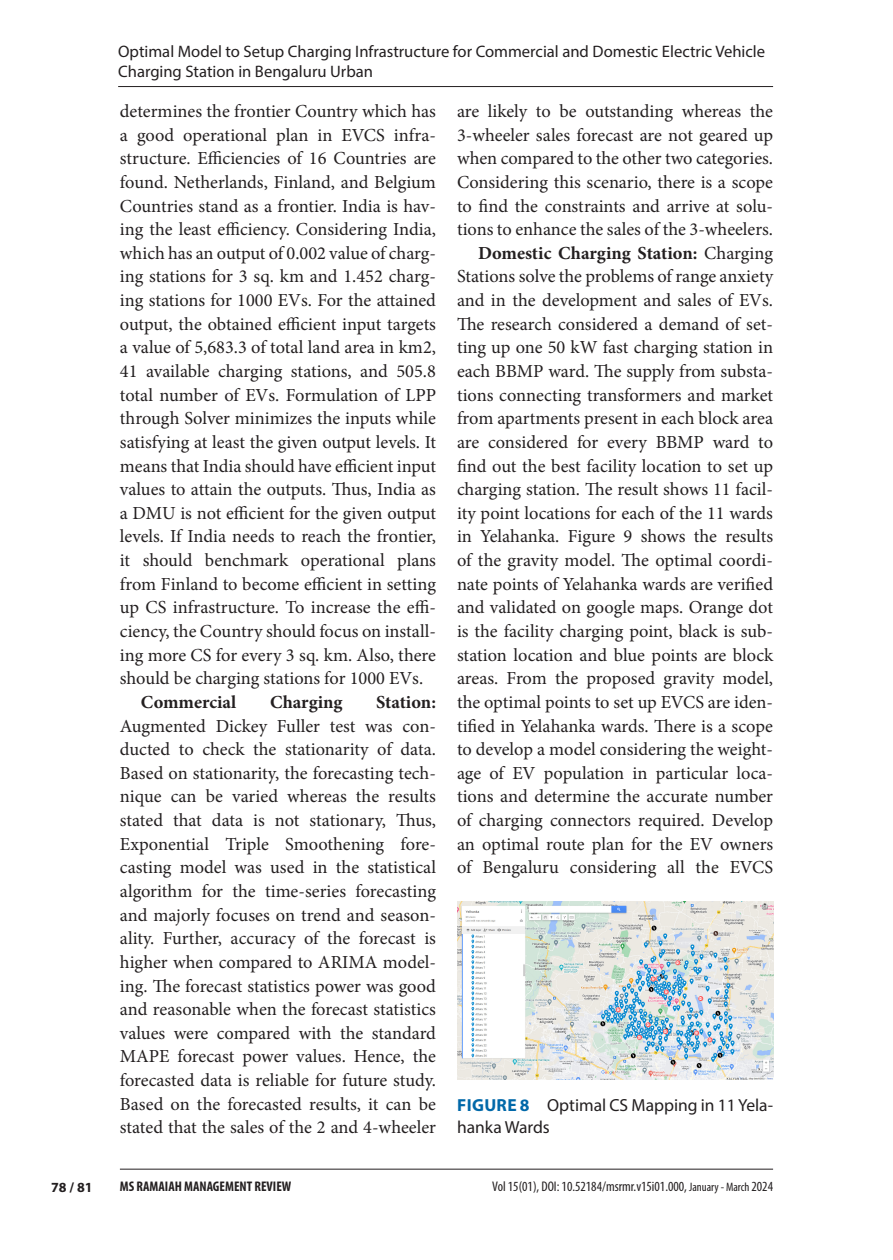
<style>
.page{position:relative;width:893px;height:1260px;background:#fff}
.page>*{position:absolute;margin:0;border:0;box-sizing:border-box;transform-origin:0 0}
.para_text{font:18.38px/23.6px "Minion Pro";color:#231f20;text-align:justify}
.para_text_flush{font:18.38px/23.6px "Minion Pro";color:#231f20;text-align:justify}
.para_text-2{font:700 18.38px "Minion Pro";color:#231f20}
.figure_caption{font:17.5px/22.8px "Myriad Pro";color:#231f20}
.t1{font:16.62px/20.1px "Myriad Pro";color:#231f20}
.t2{font:condensed 14px "Myriad Pro";color:#231f20}
.t3{font:700 condensed 14px "Myriad Pro";color:#231f20}
.t4{font:700 14px "Myriad Pro";color:#231f20}
.s1{font-weight:700}
.s2{font-weight:700;color:#0068a9}
.s3{font-size:12.25px}
</style>
<div class="page">
<hr style="left:118px;top:86px;width:655px;height:1px;background:#231f20">
<hr style="left:120px;top:1168px;width:653px;height:1px;background:#231f20">
<img style="left:457px;top:901px;width:316px;height:178px">
<p class="t1" style="left:118px;top:41px;width:648px">Optimal Model to Setup Charging Infrastructure for Commercial and Domestic Electric Vehicle<br>Charging Station in Bengaluru Urban</p>
<p class="para_text_flush" style="left:120px;top:99px;width:318px">determines the frontier Country which has a good operational plan in EVCS infra&shy;structure. Efficiencies of 16 Countries are found. Netherlands, Finland, and Belgium Countries stand as a frontier. India is hav&shy;ing the least efficiency. Considering India, which has an output of 0.002 value of charg&shy;ing stations for 3 sq. km and 1.452 charg&shy;ing stations for 1000 EVs. For the attained output, the obtained efficient input targets a value of 5,683.3 of total land area in km2, 41 available charging stations, and 505.8 total number of EVs. Formulation of LPP through Solver minimizes the inputs while satisfying at least the given output levels. It means that India should have efficient input values to attain the outputs. Thus, India as a DMU is not efficient for the given output levels. If India needs to reach the frontier, it should benchmark operational plans from Finland to become efficient in setting up CS infrastructure. To increase the effi&shy;ciency, the Country should focus on install&shy;ing more CS for every 3 sq. km. Also, there should be charging stations for 1000 EVs.</p>
<p class="para_text-2" style="left:141px;top:689px;width:97px">Commercial</p>
<p class="para_text-2" style="left:270px;top:689px;width:74px">Charging</p>
<p class="para_text" style="left:120px;top:690px;width:318px;text-indent:256px"><span class="s1">Station:<br></span>Augmented Dickey Fuller test was con&shy;ducted to check the stationarity of data.<br>Based on stationarity, the forecasting tech&shy;nique can be varied whereas the results stated that data is not stationary, Thus, Exponential Triple Smoothening fore&shy;casting model was used in the statistical algorithm for the time-series forecasting and majorly focuses on trend and season&shy;ality. Further, accuracy of the forecast is higher when compared to ARIMA model&shy;ing. The forecast statistics power was good and reasonable when the forecast statistics values were compared with the standard MAPE forecast power values. Hence, the forecasted data is reliable for future study.<br>Based on the forecasted results, it can be stated that the sales of the 2 and 4-wheeler</p>
<p class="para_text" style="left:457px;top:99px;width:318px">are likely to be outstanding whereas the 3-wheeler sales forecast are not geared up when compared to the other two categories.<br>Considering this scenario, there is a scope to find the constraints and arrive at solu&shy;tions to enhance the sales of the 3-wheelers.</p>
<p class="para_text" style="left:457px;top:241px;width:318px;text-indent:21px"><span class="s1">Domestic Charging Station:</span> Charging Stations solve the problems of range anxiety and in the development and sales of EVs.<br>The research considered a demand of set&shy;ting up one 50 kW fast charging station in each BBMP ward. The supply from substa&shy;tions connecting transformers and market from apartments present in each block area are considered for every BBMP ward to find out the best facility location to set up charging station. The result shows 11 facil&shy;ity point locations for each of the 11 wards in Yelahanka. Figure 9 shows the results of the gravity model. The optimal coordi&shy;nate points of Yelahanka wards are verified and validated on google maps. Orange dot is the facility charging point, black is sub&shy;station location and blue points are block areas. From the proposed gravity model, the optimal points to set up EVCS are iden&shy;tified in Yelahanka wards. There is a scope to develop a model considering the weight&shy;age of EV population in particular loca&shy;tions and determine the accurate number of charging connectors required. Develop an optimal route plan for the EV owners of Bengaluru considering all the EVCS</p>
<p class="figure_caption" style="left:457px;top:1093px;width:318px"><span class="s2">FIGURE 8</span> Optimal CS Mapping in 11 Yela&shy;hanka Wards</p>
<p class="t4" style="left:51px;top:1178px;width:43px">78 / 81</p>
<p class="t3" style="left:120px;top:1177px;width:173px">MS RAMAIAH MANAGEMENT REVIEW</p>
<p class="t2" style="left:492px;top:1177px;width:282px">Vol 15(01), DOI: 10.52184/msrmr.v15i01.000, <span class="s3">January - March</span> 2024</p>
</div>
